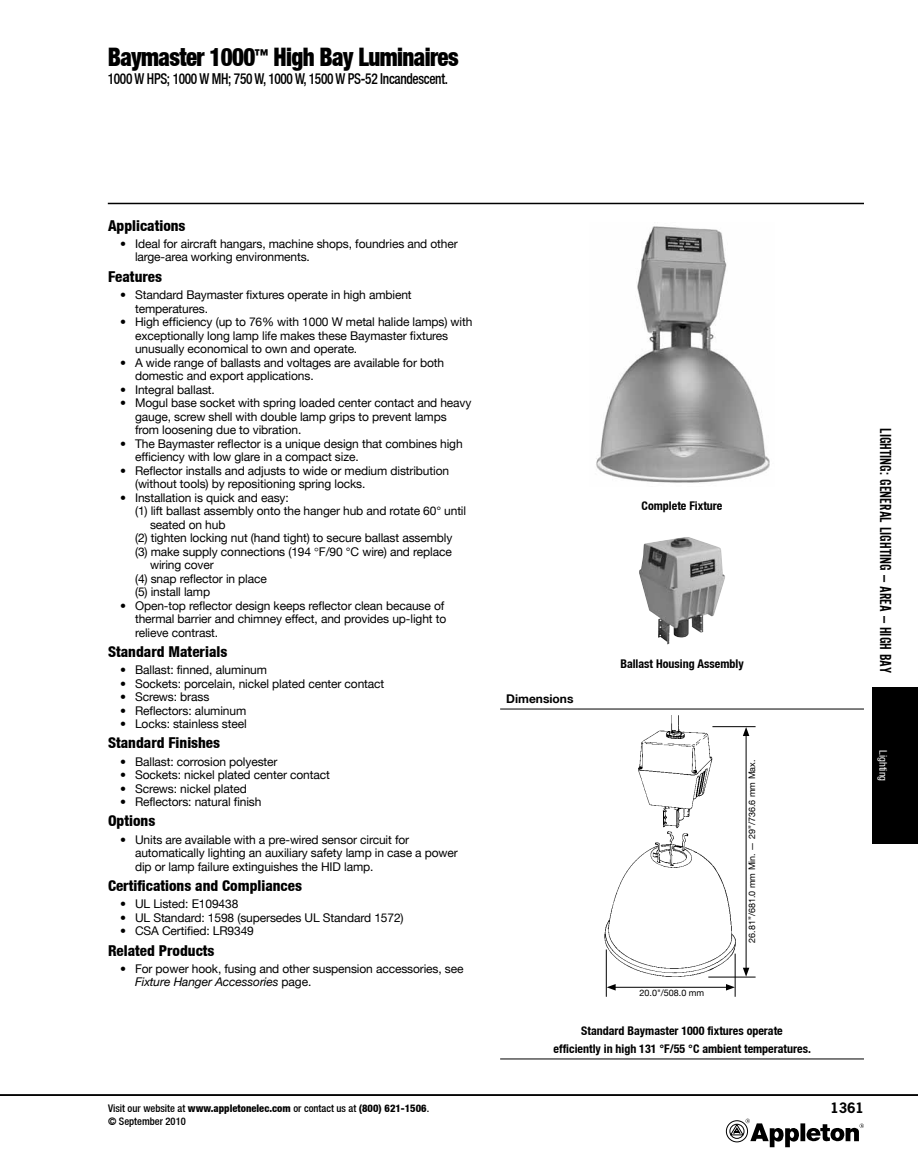
<style>
.page{position:relative;width:918px;height:1175px;background:#fff}
.page>*{position:absolute;margin:0;border:0;box-sizing:border-box;transform-origin:0 0}
.t1{font:900 condensed 25.5px "Helvetica Neue LT";letter-spacing:-.025em;color:#000;scale:.9 1}
.t2{font:16.5px "Alternate Gothic EF No Two";color:#000}
.t3{font:800 condensed 15px "Helvetica Neue LT";color:#000}
.t4{font:500 condensed 15px "Helvetica Neue LT";letter-spacing:-.025em;color:#000;scale:.89 1}
.t5{font:700 13.5px "News Gothic Std";color:#000}
.t6{font:12px/13.5px "Helvetica Neue LT";letter-spacing:-.01em;color:#000}
.t7{font:700 condensed 12px/18px "Helvetica Neue LT";color:#000;text-align:center}
.t8{font:700 12px "Helvetica Neue LT";color:#000}
.t9{font:500 condensed 10.5px/12.6px "Helvetica Neue LT";color:#000}
.t10{font:condensed 10.5px "Helvetica Neue LT";color:#fff}
.t11{font:9px "Helvetica Neue LT";color:#000}
.s1{font-family:"Times New Roman"}
.s2{font-style:italic}
.s3{font-weight:800}
</style>
<div class="page">
<hr style="left:500px;top:1058px;width:364px;height:1px;background:#000">
<hr style="left:500px;top:708px;width:364px;height:1px;background:#000">
<img style="left:596px;top:226px;width:174px;height:257px">
<img style="left:639px;top:537px;width:86px;height:107px">
<img style="left:604px;top:715px;width:139px;height:264px">
<hr style="left:606px;top:949px;width:1px;height:47px;background:#000">
<hr style="left:708px;top:976px;width:47px;height:1px;background:#000">
<hr style="left:735px;top:953px;width:1px;height:43px;background:#000">
<hr style="left:712px;top:726px;width:43px;height:1px;background:#000">
<hr style="left:613px;top:987px;width:115px;height:1px;background:#000">
<svg style="left:607px;top:984px;width:9px;height:6px"></svg>
<svg style="left:726px;top:984px;width:9px;height:6px"></svg>
<hr style="left:746px;top:733px;width:1px;height:237px;background:#000">
<svg style="left:743px;top:967px;width:6px;height:9px"></svg>
<svg style="left:743px;top:727px;width:6px;height:9px"></svg>
<hr style="left:108px;top:203px;width:756px;height:1px;background:#000">
<div style="left:873px;top:687px;width:45px;height:157px;background:#000"></div>
<hr style="left:0;top:1094px;width:918px;height:1px;background:#000">
<div style="left:800px;top:1123px;width:5px;height:18px;background:#000"></div>
<svg style="left:806px;top:1123px;width:58px;height:19px"></svg>
<svg style="left:726px;top:1118px;width:73px;height:29px"></svg>
<h1 class="t1" style="left:108px;top:42px;width:391px">Baymaster 1000<sup>™</sup> High Bay Luminaires</h1>
<p class="t4" style="left:108px;top:70px;width:384px">1000 W HPS; 1000 W MH; 750 W, 1000 W, 1500 W PS-52 Incandescent.</p>
<p class="t3" style="left:108px;top:216px;width:79px">Applications</p>
<p class="t6" style="left:135px;top:237px;width:324px;text-indent:-15px">• Ideal for aircraft hangars, machine shops, foundries and other large-area working environments.</p>
<p class="t3" style="left:108px;top:267px;width:55px">Features</p>
<p class="t6" style="left:135px;top:288px;width:278px;text-indent:-15px">• Standard Baymaster fixtures operate in high ambient temperatures.</p>
<p class="t6" style="left:135px;top:315px;width:339px;text-indent:-15px">• High efficiency (up to 76% with 1000 W metal halide lamps) with exceptionally long lamp life makes these Baymaster fixtures unusually economical to own and operate.</p>
<p class="t6" style="left:135px;top:355px;width:311px;text-indent:-15px">• A wide range of ballasts and voltages are available for both domestic and export applications.</p>
<p class="t6" style="left:120px;top:382px;width:96px">• Integral ballast.</p>
<p class="t6" style="left:135px;top:396px;width:338px;text-indent:-15px">• Mogul base socket with spring loaded center contact and heavy gauge, screw shell with double lamp grips to prevent lamps from loosening due to vibration.</p>
<p class="t6" style="left:135px;top:436px;width:329px;text-indent:-15px">• The Baymaster reflector is a unique design that combines high efficiency with low glare in a compact size.</p>
<p class="t6" style="left:135px;top:463px;width:316px;text-indent:-15px">• Reflector installs and adjusts to wide or medium distribution (without tools) by repositioning spring locks.</p>
<p class="t6" style="left:120px;top:490px;width:170px">• Installation is quick and easy:</p>
<p class="t6" style="left:135px;top:504px;width:333px">(1) lift ballast assembly onto the hanger hub and rotate 60° until</p>
<p class="t6" style="left:150px;top:517px;width:77px">seated on hub</p>
<p class="t6" style="left:135px;top:531px;width:319px">(2) tighten locking nut (hand tight) to secure ballast assembly</p>
<p class="t6" style="left:135px;top:544px;width:318px">(3) make supply connections (194 <span class="s1">°</span>F/90 °C wire) and replace</p>
<p class="t6" style="left:150px;top:558px;width:65px">wiring cover</p>
<p class="t6" style="left:135px;top:571px;width:133px">(4) snap reflector in place</p>
<p class="t6" style="left:135px;top:585px;width:77px">(5) install lamp</p>
<p class="t6" style="left:135px;top:598px;width:313px;text-indent:-15px">• Open-top reflector design keeps reflector clean because of thermal barrier and chimney effect, and provides up-light to relieve contrast.</p>
<p class="t3" style="left:108px;top:642px;width:121px">Standard Materials</p>
<p class="t6" style="left:120px;top:663px;width:149px">• Ballast: finned, aluminum</p>
<p class="t6" style="left:120px;top:676px;width:266px">• Sockets: porcelain, nickel plated center contact</p>
<p class="t6" style="left:120px;top:690px;width:91px">• Screws: brass</p>
<p class="t6" style="left:120px;top:703px;width:128px">• Reflectors: aluminum</p>
<p class="t6" style="left:120px;top:717px;width:128px">• Locks: stainless steel</p>
<p class="t3" style="left:108px;top:733px;width:114px">Standard Finishes</p>
<p class="t6" style="left:120px;top:754px;width:159px">• Ballast: corrosion polyester</p>
<p class="t6" style="left:120px;top:768px;width:211px">• Sockets: nickel plated center contact</p>
<p class="t6" style="left:120px;top:781px;width:128px">• Screws: nickel plated</p>
<p class="t6" style="left:120px;top:795px;width:143px">• Reflectors: natural finish</p>
<p class="t3" style="left:108px;top:811px;width:49px">Options</p>
<p class="t6" style="left:135px;top:832px;width:324px;text-indent:-15px">• Units are available with a pre-wired sensor circuit for automatically lighting an auxiliary safety lamp in case a power dip or lamp failure extinguishes the HID lamp.</p>
<p class="t3" style="left:108px;top:876px;width:195px">Certifications and Compliances</p>
<p class="t6" style="left:120px;top:897px;width:120px">• UL Listed: E109438</p>
<p class="t6" style="left:120px;top:910px;width:285px">• UL Standard: 1598 (supersedes UL Standard 1572)</p>
<p class="t6" style="left:120px;top:924px;width:135px">• CSA Certified: LR9349</p>
<p class="t3" style="left:108px;top:940px;width:108px">Related Products</p>
<p class="t6" style="left:135px;top:961px;width:330px;text-indent:-15px">• For power hook, fusing and other suspension accessories, see<br><span class="s2">Fixture Hanger Accessories</span> page.</p>
<p class="t7" style="left:642px;top:497px;width:82px">Complete Fixture</p>
<p class="t8" style="left:506px;top:691px;width:69px">Dimensions</p>
<p class="t7" style="left:620px;top:654px;width:125px">Ballast Housing Assembly</p>
<p class="t11" style="left:639px;top:987px;width:66px">20.0"/508.0 mm</p>
<p class="t11" style="left:747px;top:942px;width:185px;rotate:-90deg">26.81”/681.0 mm Min. — 29”/736.6 mm Max.</p>
<p class="t7" style="left:553px;top:1021px;width:259px">Standard Baymaster 1000 fixtures operate<br>efficiently in high 131 °F/55 °C ambient temperatures.</p>
<h2 class="t2" style="left:894px;top:428px;width:246px;rotate:90deg">Lighting: General Lighting — Area — High Bay</h2>
<p class="t10" style="left:889px;top:750px;width:33px;rotate:90deg">Lighting</p>
<p class="t9" style="left:108px;top:1102px;width:323px">Visit our website at <span class="s3">www.appletonelec.com</span> or contact us at <span class="s3">(800) 621-1506</span>. © September 2010</p>
<p class="t5" style="left:830px;top:1099px;width:35px">1361</p>
</div>
